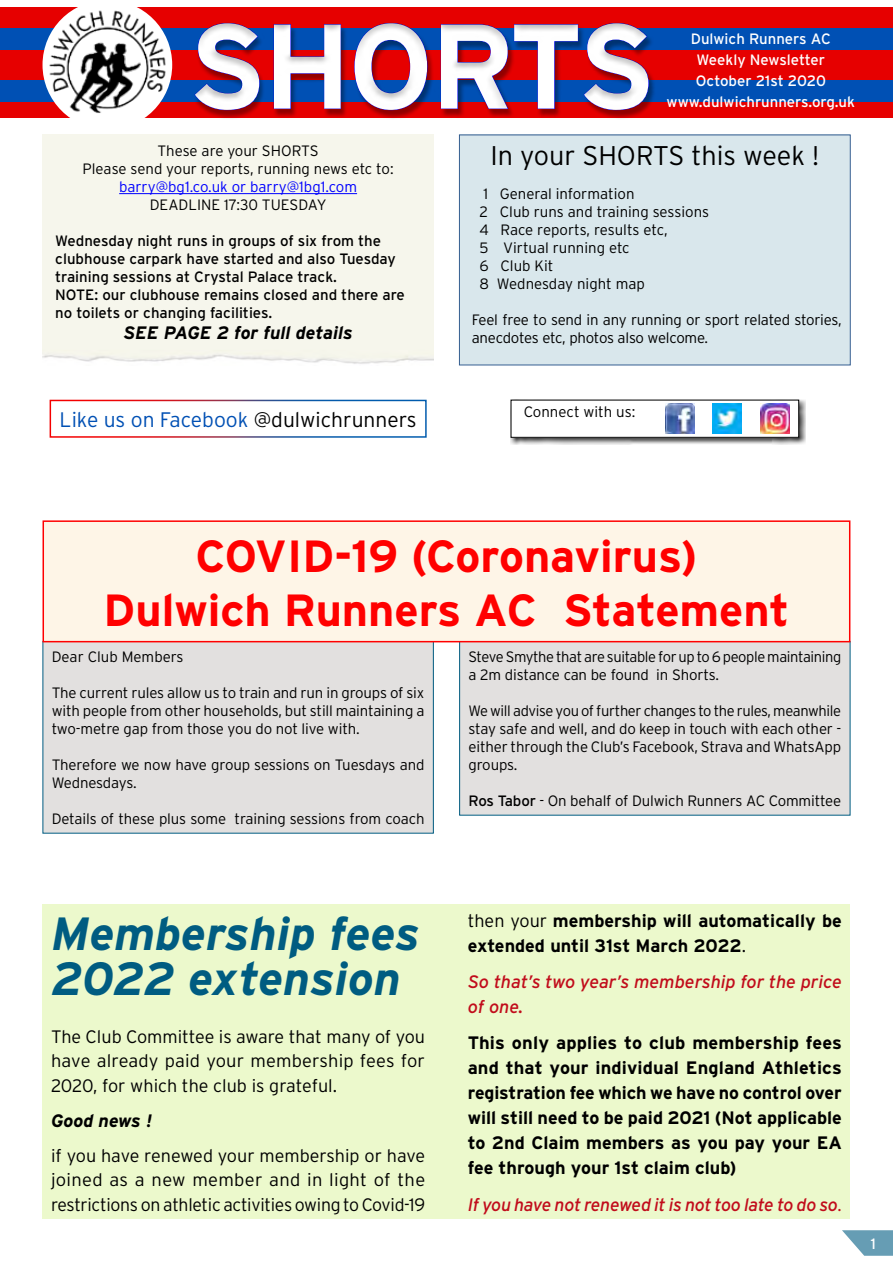
<style>
.page{position:relative;width:893px;height:1263px;background:#fff}
.page>*{position:absolute;margin:0;border:0;box-sizing:border-box;transform-origin:0 0}
.t1{font:700 120px "Interstate";letter-spacing:-.025em;color:#fff}
.t2{font:italic 700 46.5px/45.2px "Interstate";color:#005c81}
.t3{font:700 45px/54px "Interstate";color:#f00;text-align:center}
.t4{font:300 27px "Interstate";color:#000}
.t5{font:300 21px "Interstate";color:#0050b4}
.t6{font:700 18px/24.9px "Interstate";color:#000}
.t7{font:300 18px/24.2px "Interstate";letter-spacing:-.015em;color:#000;text-align:justify}
.t8{font:italic 18px/24.9px "Interstate";letter-spacing:-.015em;color:#c10c1b}
.t9{font:italic 700 18px "Interstate";color:#000}
.t10{font:300 15px/18px "Interstate";letter-spacing:-.01em;color:#000}
.t11{font:15px/18px "Interstate";color:#000}
.t12{font:15px/21px "Interstate";color:#fff;text-align:center}
.t13{font:300 15px "Interstate";color:#00f}
.s1{color:#000}
.s2{font-weight:400}
.s3{font-weight:300}
.s4{font-weight:300;font-style:normal}
</style>
<div class="page">
<svg style="left:842px;top:1230px;width:51px;height:26px"></svg>
<div style="left:0;top:7px;width:893px;height:111px;background:#e60000"></div>
<div style="left:0;top:29px;width:893px;height:21px;background:#0050b4"></div>
<div style="left:0;top:80px;width:893px;height:21px;background:#0050b4"></div>
<div style="left:43px;top:0;width:129px;height:130px;background:#fff;border-radius:50%"></div>
<img style="left:46px;top:7px;width:123px;height:107px">
<div style="left:189px;top:32px;width:465px;height:87px;background:#e5e3e1;opacity:.61"></div>
<div style="left:186px;top:14px;width:471px;height:99px;background:#000;opacity:.34"></div>
<div style="left:459px;top:135px;width:391px;height:230px;background:#d9e7ec"></div>
<hr style="left:119px;top:193px;width:238px;height:1px;background:#00f">
<div style="left:50px;top:400px;width:377px;height:38px;border:2px solid #fff"></div>
<div style="left:510px;top:399px;width:296px;height:46px;background:#000;opacity:.75"></div>
<div style="left:511px;top:400px;width:288px;height:37px;background:#fff"></div>
<div style="left:511px;top:400px;width:288px;height:38px;border:1px solid #000"></div>
<img style="left:665px;top:404px;width:29px;height:29px">
<img style="left:712px;top:404px;width:30px;height:30px">
<img style="left:760px;top:404px;width:30px;height:30px">
<div style="left:43px;top:904px;width:807px;height:315px;background:#ecf9cc"></div>
<div style="left:43px;top:641px;width:390px;height:192px;background:#e2e0df"></div>
<div style="left:460px;top:641px;width:390px;height:174px;background:#e2e0df"></div>
<div style="left:43px;top:521px;width:807px;height:121px;background:#fef5e7"></div>
<div style="left:43px;top:520px;width:807px;height:122px;border:2px solid #f00"></div>
<h1 class="t1" style="left:188px;top:-1px;width:468px">SHORTS</h1>
<p class="t12" style="left:667px;top:28px;width:190px">Dulwich Runners AC<br>Weekly Newsletter<br>October 21st 2020 www.dulwichrunners.org.uk</p>
<h3 class="t4" style="left:490px;top:141px;width:330px">In your SHORTS this week !</h3>
<p class="t10" style="left:83px;top:141px;width:313px;text-align:center">These are your SHORTS<br>Please send your reports, running news etc to:</p>
<p class="t13" style="left:119px;top:178px;width:239px">barry@bg1.co.uk or barry@1bg1.com</p>
<p class="t10" style="left:150px;top:195px;width:178px">DEADLINE 17:30 TUESDAY</p>
<p class="t11" style="left:55px;top:231px;width:351px">Wednesday night runs in groups of six from the clubhouse carpark have started and also Tuesday training sessions at Crystal Palace track.<br>NOTE: our clubhouse remains closed and there are no toilets or changing facilities.</p>
<p class="t9" style="left:123px;top:323px;width:231px">SEE PAGE 2 for full details</p>
<p class="t10" style="left:480px;top:184px;width:231px">1 General information<br>2 Club runs and training sessions<br>4 Race reports, results etc,<br>5 Virtual running etc<br>6 Club Kit<br>8 Wednesday night map</p>
<p class="t10" style="left:472px;top:310px;width:371px">Feel free to send in any running or sport related stories, anecdotes etc, photos also welcome.</p>
<h3 class="t5" style="left:60px;top:407px;width:359px">Like us on Facebook <span class="s1">@dulwichrunners</span></h3>
<p class="t10" style="left:524px;top:402px;width:113px">Connect with us:</p>
<h3 class="t3" style="left:104px;top:529px;width:687px">COVID-19 (Coronavirus)<br>Dulwich Runners AC Statement</h3>
<p class="t10" style="left:52px;top:648px;width:133px">Dear Club Members</p>
<p class="t10" style="left:52px;top:684px;width:374px;text-align:justify">The current rules allow us to train and run in groups of six with people from other households, but still maintaining a two-metre gap from those you do not live with.</p>
<p class="t10" style="left:52px;top:756px;width:374px">Therefore we now have group sessions on Tuesdays and<br>Wednesdays.</p>
<p class="t10" style="left:52px;top:810px;width:374px">Details of these plus some training sessions from coach</p>
<p class="t10" style="left:468px;top:648px;width:374px">Steve Smythe that are suitable for up to 6 people maintaining a 2m distance can be found in Shorts.</p>
<p class="t10" style="left:468px;top:702px;width:374px;text-align:justify">We will advise you of further changes to the rules, meanwhile stay safe and well, and do keep in touch with each other - either through the Club’s Facebook, Strava and WhatsApp groups.</p>
<p class="t10" style="left:468px;top:792px;width:374px"><span class="s2">Ros Tabor</span> - On behalf of Dulwich Runners AC Committee</p>
<h2 class="t2" style="left:51px;top:911px;width:370px">Membership fees<br>2022 extension</h2>
<p class="t7" style="left:51px;top:1025px;width:376px">The Club Committee is aware that many of you have already paid your membership fees for 2020, for which the club is grateful.</p>
<p class="t9" style="left:51px;top:1110px;width:103px">Good news !</p>
<p class="t7" style="left:51px;top:1144px;width:376px">if you have renewed your membership or have joined as a new member and in light of the restrictions on athletic activities owing to Covid-19</p>
<p class="t6" style="left:468px;top:908px;width:376px"><span class="s3">then your</span> membership will automatically be extended until 31st March 2022<span class="s3">.</span></p>
<p class="t8" style="left:468px;top:969px;width:376px">So that’s two year’s membership for the price of one.</p>
<p class="t6" style="left:468px;top:1030px;width:376px;text-align:justify">This only applies to club membership fees and that your individual England Athletics registration fee which we have no control over will still need to be paid 2021 (Not applicable to 2nd Claim members as you pay your EA fee through your 1st claim club)</p>
<p class="t8" style="left:468px;top:1191px;width:376px">If you have not renewed it is not too late to do so<span class="s4">.</span></p>
<p class="t12" style="left:871px;top:1233px;width:7px">1</p>
</div>
